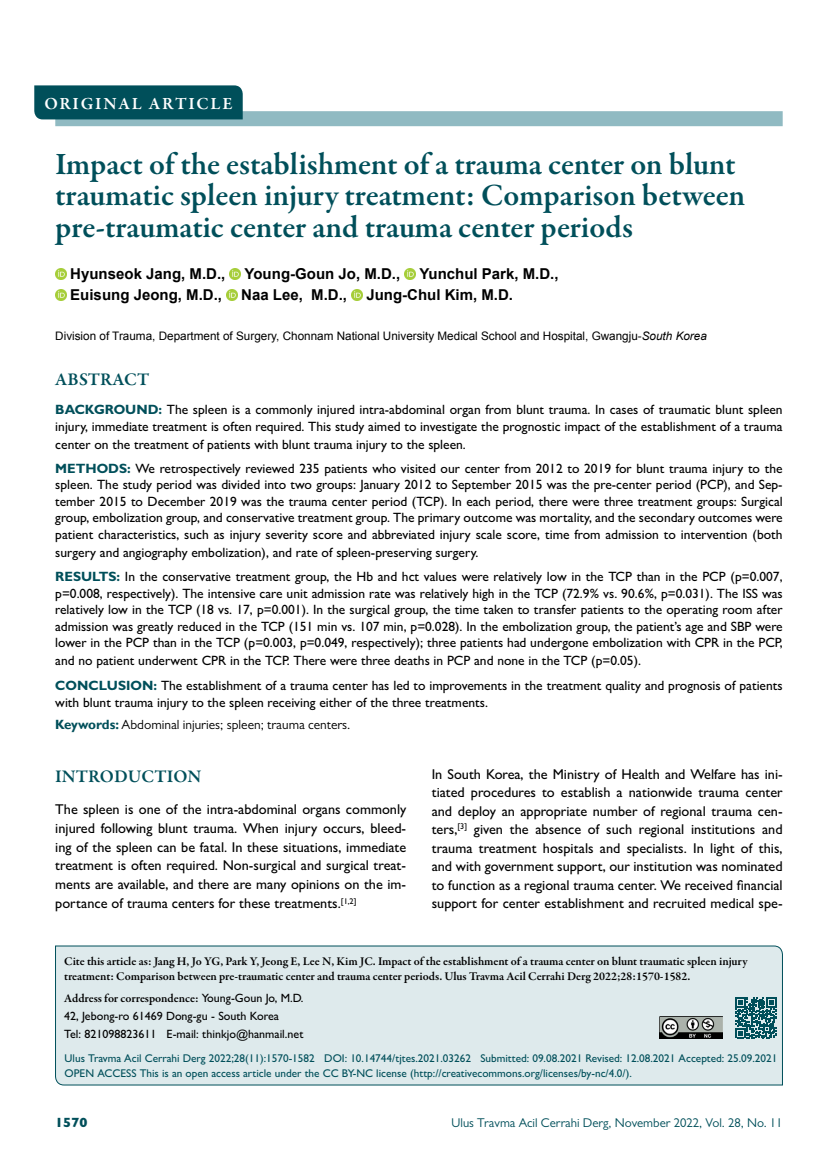
<style>
.page{position:relative;width:838px;height:1170px;background:#fff}
.page>*{position:absolute;margin:0;border:0;box-sizing:border-box;transform-origin:0 0}
.t1{font:600 31.5px/31.5px "Garamond Premr Pro";letter-spacing:-.005em;color:#004f5a}
.t2{font:600 18px "Garamond Premr Pro";letter-spacing:.005em;color:#004f5a}
.t3{font:600 17.25px "Garamond Premr Pro";letter-spacing:.1em;color:#fff}
.t4{font:700 15px "Arial";color:#000}
.t5{font:500 14.25px/18.5px "Gill Sans MT Pro";color:#000;text-align:justify}
.t6{font:500 13.5px/16.5px "Gill Sans MT Pro";color:#000}
.t7{font:800 13.5px "Gill Sans MT Pro";color:#004f5a}
.t8{font:13.35px "Gill Sans MT Pro";color:#000}
.t9{font:12.75px "Gill Sans MT Pro";color:#004f5a}
.t10{font:600 12px/15px "Garamond Premr Pro";letter-spacing:-.005em;color:#000}
.t11{font:500 12px/18px "Gill Sans MT Pro";color:#000}
.t12{font:11.7px "Arial";color:#000}
.t13{font:500 11.25px/15px "Gill Sans MT Pro";color:#004f5a}
.s1{font-style:italic}
.s2{font-weight:700;color:#004f5a}
.s3{font-family:"Gill Sans";font-weight:700;color:#004f5a}
.s4{font-family:"Gill Sans MT Pro";font-weight:500}
</style>
<div class="page">
<div style="left:55px;top:111px;width:727px;height:15px;background:#90bac2"></div>
<svg style="left:55px;top:268px;width:11px;height:11px"></svg>
<svg style="left:229px;top:268px;width:12px;height:11px"></svg>
<svg style="left:404px;top:268px;width:11px;height:11px"></svg>
<svg style="left:55px;top:289px;width:11px;height:11px"></svg>
<svg style="left:226px;top:289px;width:11px;height:11px"></svg>
<svg style="left:351px;top:289px;width:11px;height:11px"></svg>
<div style="left:34px;top:85px;width:209px;height:34px;background:#004f5a"></div>
<div style="left:55px;top:945px;width:728px;height:140px;background:#deeaec"></div>
<svg style="left:735px;top:997px;width:41px;height:41px;background:#417c84"></svg>
<img style="left:660px;top:1016px;width:63px;height:22px">
<p class="t3" style="left:44px;top:93px;width:190px">ORIGINAL ARTICLE</p>
<h1 class="t1" style="left:55px;top:149px;width:691px">Impact of the establishment of a trauma center on blunt traumatic spleen injury treatment: Comparison between pre-traumatic center and trauma center periods</h1>
<p class="t4" style="left:70px;top:264px;width:157px">Hyunseok Jang, M.D.,</p>
<p class="t4" style="left:244px;top:264px;width:157px">Young-Goun Jo, M.D.,</p>
<p class="t4" style="left:419px;top:264px;width:141px">Yunchul Park, M.D.,</p>
<p class="t4" style="left:70px;top:285px;width:153px">Euisung Jeong, M.D.,</p>
<p class="t4" style="left:241px;top:285px;width:107px">Naa Lee, M.D.,</p>
<p class="t4" style="left:366px;top:285px;width:148px">Jung-Chul Kim, M.D.</p>
<p class="t12" style="left:55px;top:328px;width:653px">Division of Trauma, Department of Surgery, Chonnam National University Medical School and Hospital, Gwangju-<span class="s1">South Korea</span></p>
<h2 class="t2" style="left:55px;top:368px;width:95px">ABSTRACT</h2>
<p class="t6" style="left:55px;top:401px;width:729px"><span class="s2">BACKGROUND:</span> The spleen is a commonly injured intra-abdominal organ from blunt trauma. In cases of traumatic blunt spleen injury, immediate treatment is often required. This study aimed to investigate the prognostic impact of the establishment of a trauma</p>
<p class="t6" style="left:55px;top:431px;width:729px;line-height:24.5px">center on the treatment of patients with blunt trauma injury to the spleen.<br><span class="s2">METHODS:</span> We retrospectively reviewed 235 patients who visited our center from 2012 to 2019 for blunt trauma injury to the</p>
<p class="t6" style="left:55px;top:476px;width:729px;text-align:justify">spleen. The study period was divided into two groups: January 2012 to September 2015 was the pre-center period (PCP), and Sep&shy;tember 2015 to December 2019 was the trauma center period (TCP). In each period, there were three treatment groups: Surgical group, embolization group, and conservative treatment group. The primary outcome was mortality, and the secondary outcomes were patient characteristics, such as injury severity score and abbreviated injury scale score, time from admission to intervention (both</p>
<p class="t6" style="left:55px;top:540px;width:729px;line-height:24.5px">surgery and angiography embolization), and rate of spleen-preserving surgery.<br><span class="s2">RESULTS:</span> In the conservative treatment group, the Hb and hct values were relatively low in the TCP than in the PCP (p=0.007,</p>
<p class="t6" style="left:55px;top:585px;width:729px;text-align:justify">p=0.008, respectively). The intensive care unit admission rate was relatively high in the TCP (72.9% vs. 90.6%, p=0.031). The ISS was relatively low in the TCP (18 vs. 17, p=0.001). In the surgical group, the time taken to transfer patients to the operating room after admission was greatly reduced in the TCP (151 min vs. 107 min, p=0.028). In the embolization group, the patient’s age and SBP were lower in the PCP than in the TCP (p=0.003, p=0.049, respectively); three patients had undergone embolization with CPR in the PCP,</p>
<p class="t6" style="left:55px;top:648px;width:729px;line-height:24.5px">and no patient underwent CPR in the TCP. There were three deaths in PCP and none in the TCP (p=0.05).<br><span class="s2">CONCLUSION:</span> The establishment of a trauma center has led to improvements in the treatment quality and prognosis of patients</p>
<p class="t6" style="left:55px;top:694px;width:434px">with blunt trauma injury to the spleen receiving either of the three treatments.</p>
<p class="t8" style="left:55px;top:716px;width:296px"><span class="s3">Keywords:</span> Abdominal injuries; spleen; trauma centers.</p>
<p class="t5" style="left:432px;top:764px;width:352px">In South Korea, the Ministry of Health and Welfare has ini&shy;tiated procedures to establish a nationwide trauma center and deploy an appropriate number of regional trauma cen&shy;ters,<sup>[3]</sup> given the absence of such regional institutions and trauma treatment hospitals and specialists. In light of this, and with government support, our institution was nominated to function as a regional trauma center. We received financial support for center establishment and recruited medical spe-</p>
<h2 class="t2" style="left:55px;top:765px;width:148px">INTRODUCTION</h2>
<p class="t5" style="left:55px;top:799px;width:352px;line-height:18.9px">The spleen is one of the intra-abdominal organs commonly injured following blunt trauma. When injury occurs, bleed&shy;ing of the spleen can be fatal. In these situations, immediate treatment is often required. Non-surgical and surgical treat&shy;ments are available, and there are many opinions on the im&shy;portance of trauma centers for these treatments.<sup>[1,2]</sup></p>
<p class="t10" style="left:64px;top:953px;width:684px">Cite this article as: Jang H, Jo YG, Park Y, Jeong E, Lee N, Kim JC. Impact of the establishment of a trauma center on blunt traumatic spleen injury treatment: Comparison between pre-traumatic center and trauma center periods. Ulus Travma Acil Cerrahi Derg 2022;28:1570-1582.</p>
<p class="t10" style="left:64px;top:991px;width:241px">Address for correspondence: <span class="s4">Young-Goun Jo, M.D.</span></p>
<p class="t11" style="left:64px;top:1006px;width:241px">42, Jebong-ro 61469 Dong-gu - South Korea<br>Tel: 821098823611 E-mail: thinkjo@hanmail.net</p>
<p class="t13" style="left:65px;top:1050px;width:714px">Ulus Travma Acil Cerrahi Derg 2022;28(11):1570-1582 DOI: 10.14744/tjtes.2021.03262 Submitted: 09.08.2021 Revised: 12.08.2021 Accepted: 25.09.2021<br>OPEN ACCESS This is an open access article under the CC BY-NC license (http://creativecommons.org/licenses/by-nc/4.0/).</p>
<p class="t7" style="left:55px;top:1114px;width:34px">1570</p>
<p class="t9" style="left:451px;top:1115px;width:332px">Ulus Travma Acil Cerrahi Derg, November 2022, Vol. 28, No. 11</p>
</div>
